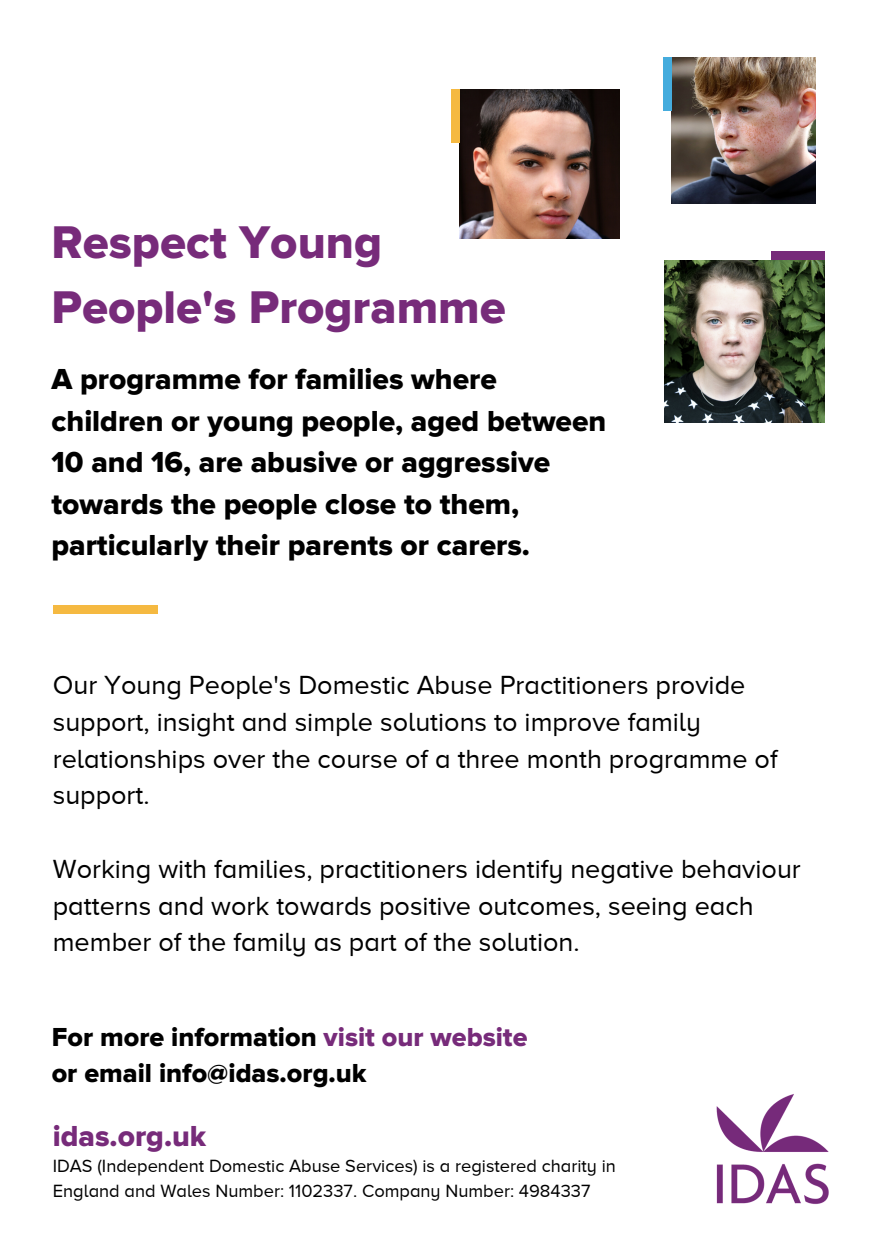
<style>
.page{position:relative;width:894px;height:1258px;background:#fff}
.page>*{position:absolute;margin:0;border:0;box-sizing:border-box;transform-origin:0 0}
.t1{font:47.4px/64.5px "Proxima Nova Extrabld";color:#772b7a}
.t2{font:30px/41.4px "Proxima Nova Extrabld";color:#000}
.t3{font:30px "Proxima Nova Extrabld";color:#772b7a}
.t4{font:27px/36.6px "Proxima Nova A";color:#000}
.t5{font:27px/36px "Proxima Nova Extrabld";color:#000}
.t6{font:18.3px/24.6px "Proxima Nova A";color:#000}
.s1{color:#772b7a}
</style>
<div class="page">
<img style="left:716px;top:1094px;width:113px;height:111px">
<img style="left:459px;top:89px;width:160px;height:149px">
<img style="left:671px;top:58px;width:144px;height:146px">
<div style="left:53px;top:605px;width:104px;height:8px;background:#f5b941"></div>
<div style="left:770px;top:252px;width:54px;height:8px;background:#772b7a"></div>
<div style="left:451px;top:89px;width:8px;height:54px;background:#f5b941"></div>
<div style="left:662px;top:58px;width:9px;height:53px;background:#45acdd"></div>
<img style="left:664px;top:260px;width:160px;height:162px">
<h1 class="t1" style="left:51px;top:212px;width:456px">Respect Young<br>People's Programme</h1>
<p class="t2" style="left:51px;top:360px;width:556px">A programme for families where children or young people, aged between 10 and 16, are abusive or aggressive towards the people close to them, particularly their parents or carers.</p>
<p class="t4" style="left:53px;top:667px;width:726px">Our Young People's Domestic Abuse Practitioners provide support, insight and simple solutions to improve family relationships over the course of a three month programme of support.</p>
<p class="t4" style="left:53px;top:850px;width:749px">Working with families, practitioners identify negative behaviour patterns and work towards positive outcomes, seeing each member of the family as part of the solution.</p>
<p class="t5" style="left:52px;top:1020px;width:477px">For more information <span class="s1">visit our website </span>or email info@idas.org.uk</p>
<p class="t3" style="left:53px;top:1122px;width:155px">idas.org.uk</p>
<p class="t6" style="left:53px;top:1154px;width:564px">IDAS (Independent Domestic Abuse Services) is a registered charity in<br>England and Wales Number: 1102337. Company Number: 4984337</p>
</div>
